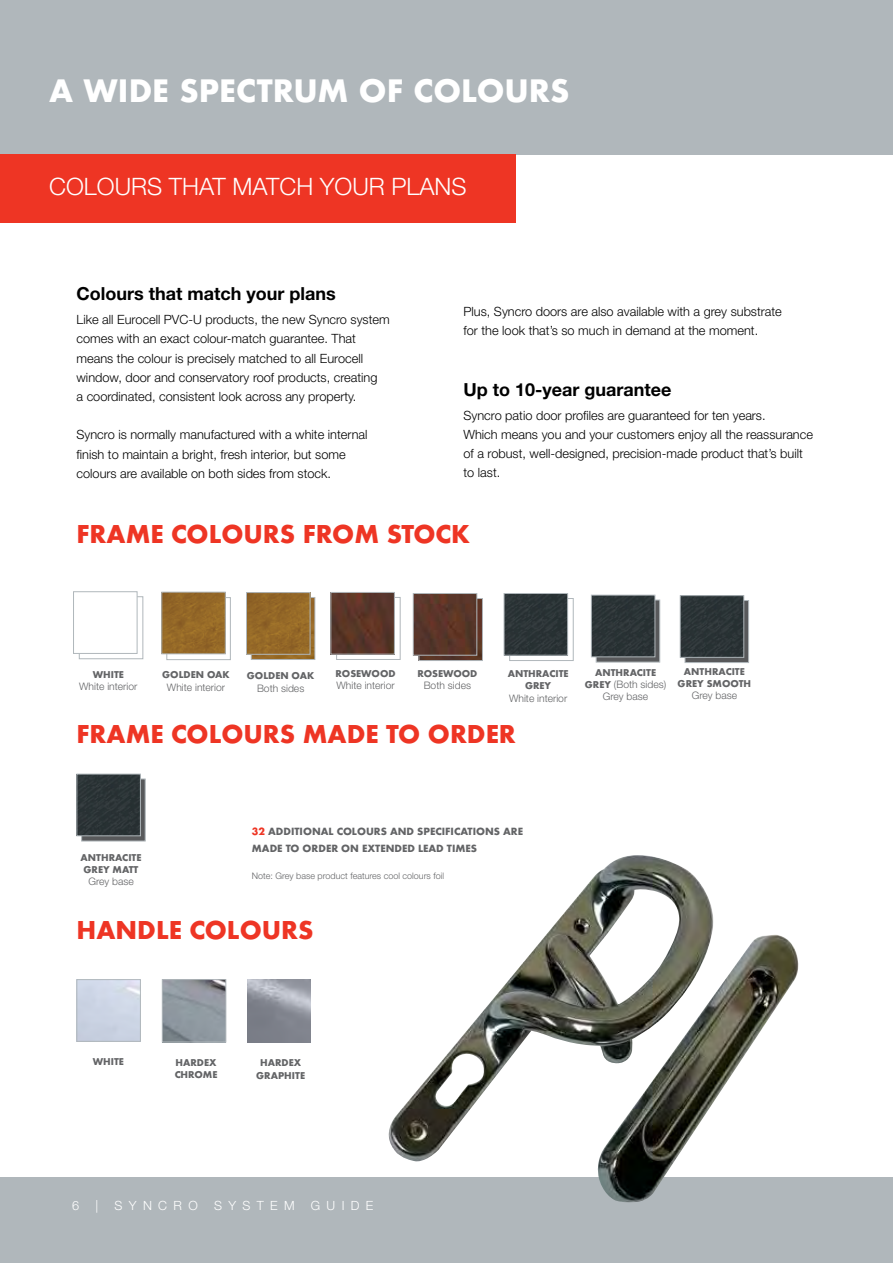
<style>
.page{position:relative;width:893px;height:1263px;background:#fff}
.page>*{position:absolute;margin:0;border:0;box-sizing:border-box;transform-origin:0 0}
.t1{font:700 30px "Futura";color:#fff}
.t2{font:27px "Futura Bld";color:#ee3524}
.t3{font:300 24px "Helvetica Neue LT Std";color:#fff}
.t4{font:700 18px "Helvetica Neue LT Std";color:#000}
.t5{font:300 12.75px/19.2px "Helvetica Neue LT Std";color:#000}
.t6{font:300 12.75px "Helvetica Neue LT Std";letter-spacing:.5em;color:#fff}
.t7{font:10.95px/16.6px "Futura Bld";color:#636466}
.t8{font:10.35px/12.5px "Futura Bld";color:#636466;text-align:center}
.t9{font:300 10.35px/12.5px "Helvetica Neue LT Std";color:#636466;text-align:center}
.t10{font:300 9px "Helvetica Neue LT Std";color:#636466}
.s1{font-family:"Futura Bld";font-weight:400}
.s2{color:#ee3524}
</style>
<div class="page">
<div style="left:0;top:1178px;width:893px;height:85px;background:#b0b7bb"></div>
<div style="left:0;top:0;width:893px;height:154px;background:#b0b7bb"></div>
<div style="left:0;top:154px;width:516px;height:69px;background:#ee3524"></div>
<img style="left:253px;top:599px;width:60px;height:59px">
<div style="left:251px;top:597px;width:64px;height:63px;border:1px solid #b0b7bb"></div>
<div style="left:167px;top:597px;width:64px;height:63px;background:#fff;border:1px solid #b0b7bb"></div>
<div style="left:79px;top:596px;width:64px;height:63px;background:#fff;border:1px solid #b0b7bb"></div>
<div style="left:73px;top:591px;width:64px;height:63px;background:#fff;border:1px solid #b0b7bb"></div>
<img style="left:163px;top:594px;width:61px;height:58px">
<div style="left:161px;top:592px;width:65px;height:62px;border:1px solid #b0b7bb"></div>
<img style="left:248px;top:594px;width:60px;height:58px">
<div style="left:246px;top:592px;width:64px;height:62px;border:1px solid #b0b7bb"></div>
<img style="left:421px;top:600px;width:60px;height:59px">
<div style="left:419px;top:598px;width:64px;height:63px;border:1px solid #b0b7bb"></div>
<div style="left:336px;top:597px;width:64px;height:63px;background:#fff;border:1px solid #b0b7bb"></div>
<img style="left:333px;top:594px;width:60px;height:58px">
<div style="left:331px;top:592px;width:64px;height:62px;border:1px solid #b0b7bb"></div>
<img style="left:415px;top:595px;width:60px;height:58px">
<div style="left:413px;top:593px;width:64px;height:62px;border:1px solid #b0b7bb"></div>
<div style="left:596px;top:600px;width:64px;height:62px;background:linear-gradient(to right,#58595b,#58595b);border:1px solid #b0b7bb"></div>
<div style="left:685px;top:600px;width:64px;height:63px;background:linear-gradient(to right,#58595b,#58595b);border:1px solid #b0b7bb"></div>
<div style="left:81px;top:779px;width:64px;height:62px;background:linear-gradient(to right,#58595b,#58595b);border:1px solid #b0b7bb"></div>
<div style="left:509px;top:598px;width:64px;height:63px;background:#fff;border:1px solid #b0b7bb"></div>
<div style="left:506px;top:595px;width:60px;height:58px;background:#2b3336"></div>
<div style="left:504px;top:593px;width:64px;height:62px;border:1px solid #b0b7bb"></div>
<div style="left:593px;top:597px;width:60px;height:58px;background:#2b3336"></div>
<div style="left:591px;top:595px;width:64px;height:62px;border:1px solid #b0b7bb"></div>
<div style="left:682px;top:597px;width:60px;height:59px;background:#2b3336"></div>
<div style="left:680px;top:595px;width:64px;height:63px;border:1px solid #b0b7bb"></div>
<div style="left:79px;top:776px;width:60px;height:58px;background:#2b3336"></div>
<div style="left:77px;top:774px;width:64px;height:62px;border:1px solid #b0b7bb"></div>
<img style="left:380px;top:855px;width:421px;height:347px">
<div style="left:77px;top:979px;width:64px;height:63px;border:1px solid #b0b7bb"></div>
<img style="left:164px;top:981px;width:60px;height:59px">
<div style="left:162px;top:979px;width:64px;height:63px;border:1px solid #b0b7bb"></div>
<img style="left:247px;top:979px;width:64px;height:64px">
<h1 class="t1" style="left:49px;top:69px;width:522px">A WIDE SPECTRUM OF COLOURS</h1>
<h3 class="t3" style="left:49px;top:172px;width:419px">COLOURS THAT MATCH YOUR PLANS</h3>
<h3 class="t4" style="left:77px;top:283px;width:261px">Colours that match your plans</h3>
<p class="t5" style="left:77px;top:310px;width:315px">Like all Eurocell PVC-U products, the new Syncro system comes with an exact colour-match guarantee. That means the colour is precisely matched to all Eurocell window, door and conservatory roof products, creating<br>a coordinated, consistent look across any property.</p>
<p class="t5" style="left:77px;top:425px;width:292px">Syncro is normally manufactured with a white internal finish to maintain a bright, fresh interior, but some colours are available on both sides from stock.</p>
<p class="t5" style="left:463px;top:301px;width:320px">Plus, Syncro doors are also available with a grey substrate for the look that’s so much in demand at the moment.</p>
<h3 class="t4" style="left:463px;top:378px;width:210px">Up to 10-year guarantee</h3>
<p class="t5" style="left:463px;top:405px;width:351px">Syncro patio door profiles are guaranteed for ten years.<br>Which means you and your customers enjoy all the reassurance of a robust, well-designed, precision-made product that’s built to last.</p>
<h2 class="t2" style="left:77px;top:516px;width:395px">FRAME COLOURS FROM STOCK</h2>
<p class="t8" style="left:93px;top:669px;width:33px">WHITE</p>
<p class="t9" style="left:79px;top:680px;width:60px">White interior</p>
<p class="t8" style="left:162px;top:670px;width:69px">GOLDEN OAK</p>
<p class="t9" style="left:167px;top:681px;width:60px">White interior</p>
<p class="t8" style="left:247px;top:670px;width:69px">GOLDEN OAK</p>
<p class="t9" style="left:257px;top:681px;width:49px">Both sides</p>
<p class="t8" style="left:336px;top:668px;width:62px">ROSEWOOD</p>
<p class="t9" style="left:337px;top:679px;width:60px">White interior</p>
<p class="t8" style="left:417px;top:668px;width:62px">ROSEWOOD</p>
<p class="t9" style="left:424px;top:679px;width:49px">Both sides</p>
<p class="t8" style="left:508px;top:668px;width:62px">ANTHRACITE<br>GREY</p>
<p class="t9" style="left:509px;top:692px;width:60px">White interior</p>
<p class="t8" style="left:595px;top:667px;width:62px">ANTHRACITE</p>
<p class="t9" style="left:585px;top:678px;width:83px"><span class="s1">GREY</span> (Both sides)<br>Grey base</p>
<p class="t8" style="left:678px;top:666px;width:75px">ANTHRACITE<br>GREY SMOOTH</p>
<p class="t9" style="left:692px;top:689px;width:47px">Grey base</p>
<h2 class="t2" style="left:77px;top:716px;width:441px">FRAME COLOURS MADE TO ORDER</h2>
<p class="t8" style="left:81px;top:852px;width:62px;text-align:left">ANTHRACITE<br>GREY MATT</p>
<p class="t9" style="left:88px;top:875px;width:47px">Grey base</p>
<p class="t7" style="left:252px;top:824px;width:273px"><span class="s2">32</span> ADDITIONAL COLOURS AND SPECIFICATIONS ARE<br>MADE TO ORDER ON EXTENDED LEAD TIMES</p>
<p class="t10" style="left:252px;top:871px;width:194px">Note: Grey base product features cool colours foil</p>
<h2 class="t2" style="left:77px;top:912px;width:239px">HANDLE COLOURS</h2>
<p class="t8" style="left:93px;top:1056px;width:33px">WHITE</p>
<p class="t8" style="left:175px;top:1057px;width:44px;text-align:left">HARDEX<br>CHROME</p>
<p class="t8" style="left:256px;top:1057px;width:50px">HARDEX<br>GRAPHITE</p>
<p class="t6" style="left:72px;top:1198px;width:9px">6</p>
<p class="t6" style="left:96px;top:1198px;width:4px">|</p>
<p class="t6" style="left:115px;top:1198px;width:85px">SYNCRO</p>
<p class="t6" style="left:214px;top:1198px;width:82px">SYSTEM</p>
<p class="t6" style="left:311px;top:1198px;width:64px">GUIDE</p>
</div>
